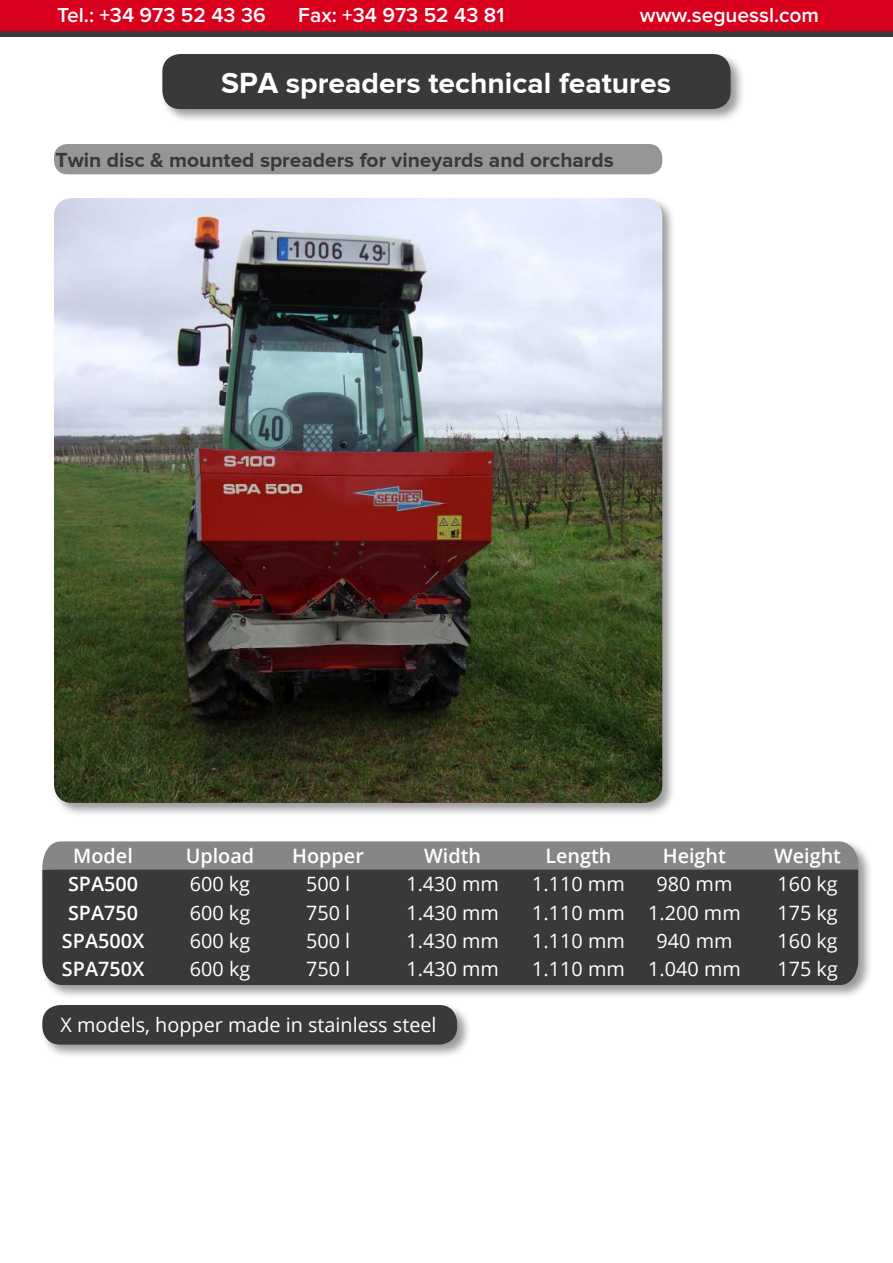
<style>
.page{position:relative;width:893px;height:1263px;background:#fff}
.page>*{position:absolute;margin:0;border:0;box-sizing:border-box;transform-origin:0 0}
.t1{font:700 30px "Proxima Nova";color:#fff}
.t2{font:600 21px "Proxima Nova";color:#fff}
.t3{font:700 21px "Proxima Nova";color:#393939}
.t4{font:19.8px "Open Sans";color:#fff}
.t5{font:600 19.8px "Open Sans";color:#fff}
</style>
<div class="page">
<img style="left:0;top:0;width:893px;height:37px">
<div style="left:160px;top:52px;width:585px;height:71px;background:#231f20;opacity:.45"></div>
<div style="left:162px;top:54px;width:569px;height:55px;background:#393939;border-radius:18px"></div>
<div style="left:54px;top:144px;width:608px;height:30px;background:#969696;border-radius:13px"></div>
<div style="left:40px;top:1003px;width:432px;height:56px;background:#231f20;opacity:.45"></div>
<div style="left:42px;top:1005px;width:415px;height:39px;background:#393939;border-radius:18px"></div>
<div style="left:52px;top:196px;width:625px;height:621px;background:#231f20;opacity:.45"></div>
<img style="left:54px;top:198px;width:608px;height:605px">
<div style="left:40px;top:839px;width:833px;height:160px;background:#231f20;opacity:.45"></div>
<div style="left:42px;top:841px;width:816px;height:28px;background:#868686"></div>
<div style="left:42px;top:869px;width:816px;height:116px;background:#393939"></div>
<p class="t2" style="left:57px;top:6px;width:210px">Tel.: +34 973 52 43 36</p>
<p class="t2" style="left:298px;top:6px;width:208px">Fax: +34 973 52 43 81</p>
<p class="t2" style="left:640px;top:6px;width:181px">www.seguessl.com</p>
<h1 class="t1" style="left:221px;top:66px;width:451px">SPA spreaders technical features</h1>
<p class="t3" style="left:56px;top:148px;width:560px">Twin disc &amp; mounted spreaders for vineyards and orchards</p>
<p class="t5" style="left:73px;top:842px;width:61px">Model</p>
<p class="t5" style="left:186px;top:842px;width:70px">Upload</p>
<p class="t5" style="left:292px;top:842px;width:73px">Hopper</p>
<p class="t5" style="left:424px;top:842px;width:58px">Width</p>
<p class="t5" style="left:545px;top:842px;width:68px">Length</p>
<p class="t5" style="left:663px;top:842px;width:65px">Height</p>
<p class="t5" style="left:774px;top:842px;width:69px">Weight</p>
<p class="t5" style="left:68px;top:870px;width:72px">SPA500</p>
<p class="t4" style="left:190px;top:870px;width:62px">600 kg</p>
<p class="t4" style="left:306px;top:870px;width:46px">500 l</p>
<p class="t4" style="left:406px;top:870px;width:94px">1.430 mm</p>
<p class="t4" style="left:532px;top:870px;width:94px">1.110 mm</p>
<p class="t4" style="left:656px;top:870px;width:77px">980 mm</p>
<p class="t4" style="left:777px;top:870px;width:62px">160 kg</p>
<p class="t5" style="left:68px;top:899px;width:72px">SPA750</p>
<p class="t4" style="left:190px;top:899px;width:62px">600 kg</p>
<p class="t4" style="left:306px;top:899px;width:46px">750 l</p>
<p class="t4" style="left:406px;top:899px;width:94px">1.430 mm</p>
<p class="t4" style="left:532px;top:899px;width:210px">1.110 mm 1.200 mm</p>
<p class="t4" style="left:777px;top:899px;width:62px">175 kg</p>
<p class="t5" style="left:62px;top:927px;width:84px">SPA500X</p>
<p class="t4" style="left:190px;top:927px;width:62px">600 kg</p>
<p class="t4" style="left:306px;top:927px;width:46px">500 l</p>
<p class="t4" style="left:406px;top:927px;width:94px">1.430 mm</p>
<p class="t4" style="left:532px;top:927px;width:94px">1.110 mm</p>
<p class="t4" style="left:656px;top:927px;width:77px">940 mm</p>
<p class="t4" style="left:777px;top:927px;width:62px">160 kg</p>
<p class="t5" style="left:62px;top:956px;width:84px">SPA750X</p>
<p class="t4" style="left:190px;top:956px;width:62px">600 kg</p>
<p class="t4" style="left:306px;top:956px;width:46px">750 l</p>
<p class="t4" style="left:406px;top:956px;width:94px">1.430 mm</p>
<p class="t4" style="left:532px;top:956px;width:210px">1.110 mm 1.040 mm</p>
<p class="t4" style="left:777px;top:956px;width:62px">175 kg</p>
<p class="t4" style="left:61px;top:1012px;width:377px">X models, hopper made in stainless steel</p>
</div>
